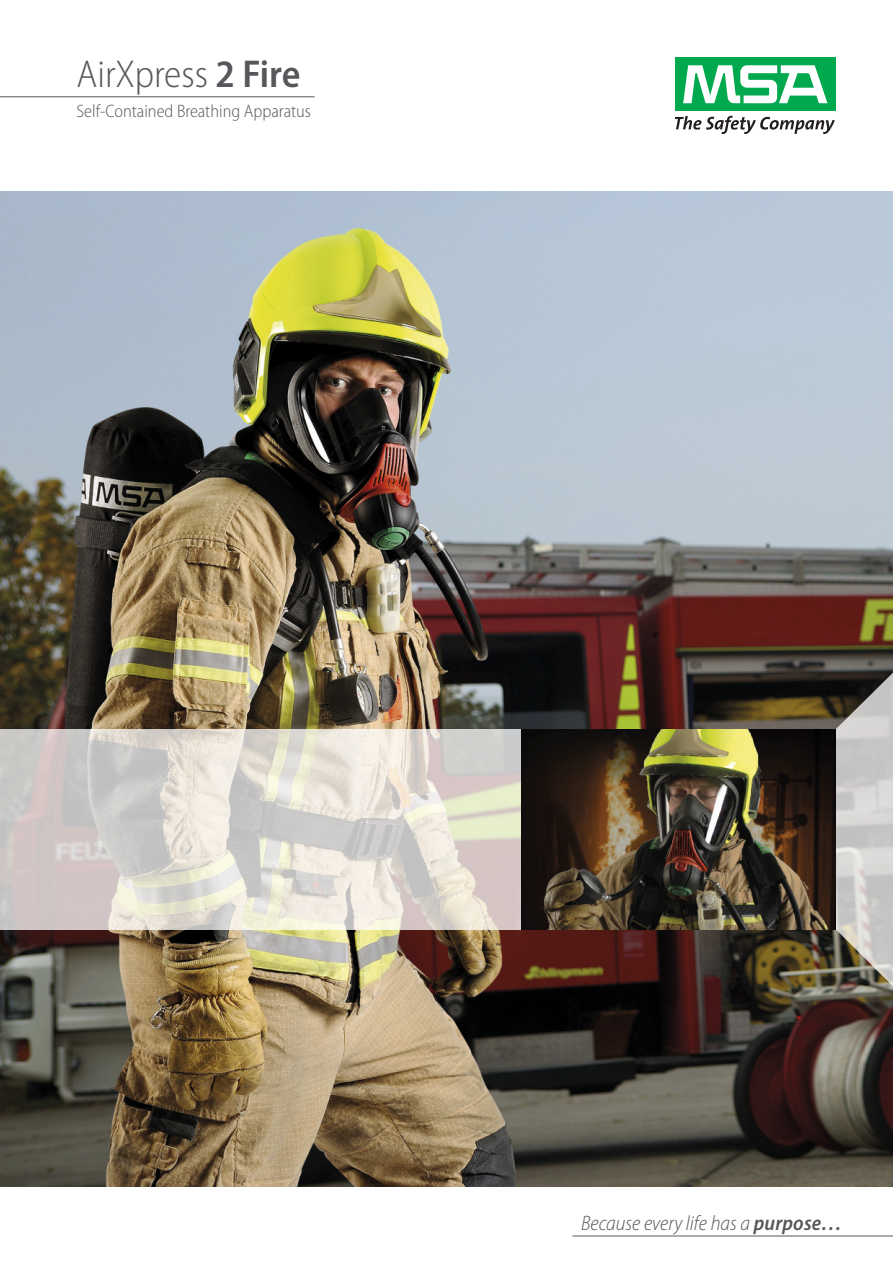
<style>
.page{position:relative;width:893px;height:1263px;background:#fff}
.page>*{position:absolute;margin:0;border:0;box-sizing:border-box;transform-origin:0 0}
.t1{font:300 semi-condensed 39px "Myriad Pro";color:#57585b}
.t2{font:italic 300 semi-condensed 21px "Myriad Pro";color:#57585b}
.t3{font:300 semi-condensed 18px "Myriad Pro";color:#57585b}
.s1{font-weight:600}
</style>
<div class="page">
<hr style="left:0;top:128px;width:1px;height:862px;background:#dadbdd">
<div style="left:675px;top:57px;width:160px;height:54px;background:#00a94e"></div>
<svg style="left:683px;top:65px;width:144px;height:38px"></svg>
<svg style="left:675px;top:116px;width:160px;height:18px"></svg>
<img style="left:0;top:191px;width:893px;height:995px">
<img style="left:836px;top:672px;width:57px;height:314px">
<img style="left:0;top:729px;width:521px;height:200px">
<img style="left:521px;top:729px;width:315px;height:200px">
<hr style="left:0;top:96px;width:315px;height:1px;background:#57585b">
<hr style="left:572px;top:1235px;width:321px;height:1px;background:#57585b">
<h1 class="t1" style="left:77px;top:59px;width:225px">AirXpress <span class="s1">2 Fire</span></h1>
<p class="t3" style="left:77px;top:105px;width:236px">Self-Contained Breathing Apparatus</p>
<p class="t2" style="left:581px;top:1215px;width:263px">Because every life has a <span class="s1">purpose…</span></p>
</div>
